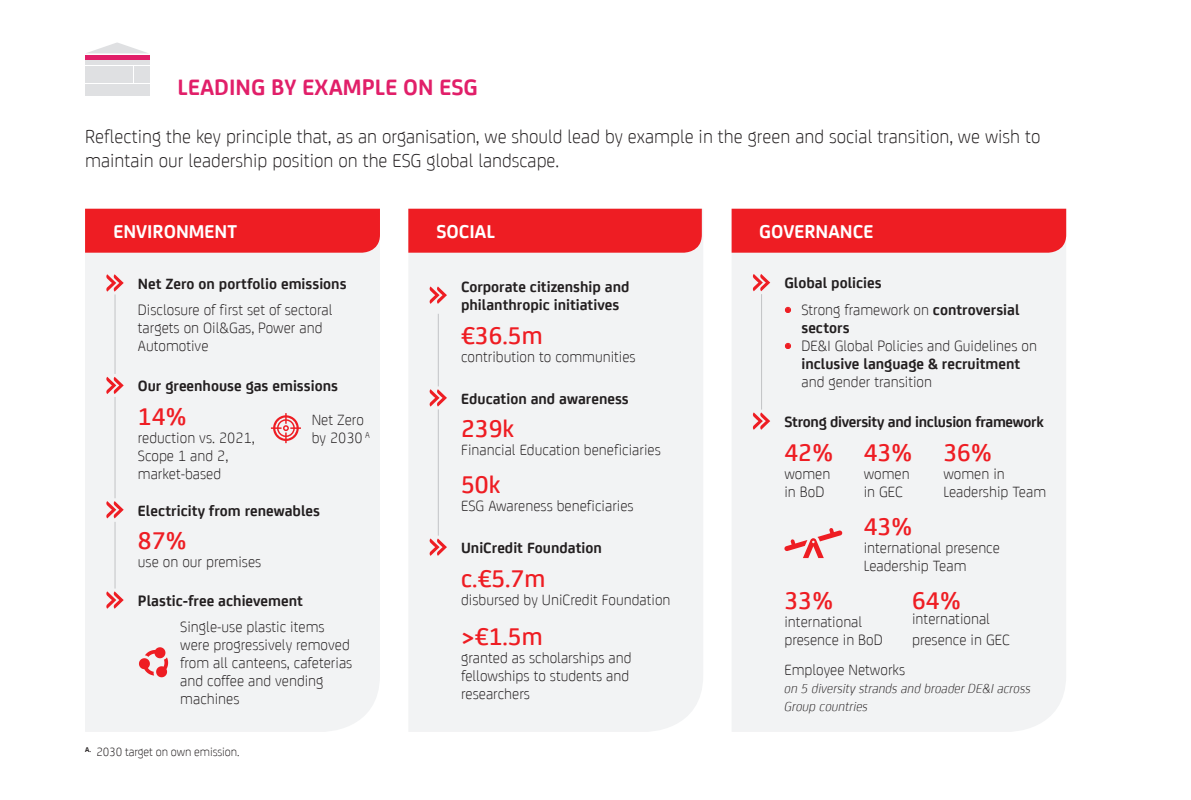
<style>
.page{position:relative;width:1191px;height:800px;background:#fff}
.page>*{position:absolute;margin:0;border:0;box-sizing:border-box;transform-origin:0 0}
.t1{font:500 26px "Uni Credit";color:#ee1d23}
.t2{font:700 24px "Uni Credit";color:#e11f69}
.t3{font:300 20px/24px "Uni Credit";color:#231f20}
.t4{font:700 20px "Uni Credit";color:#fff}
.t5{font:300 16px/18px "Uni Credit";color:#231f20}
.t6{font:700 16px/18px "Uni Credit";color:#231f20}
.t7{font:700 16px "Uni Credit";letter-spacing:-.02em;color:#231f20}
.t8{font:italic 300 14px/18px "Uni Credit";color:#231f20}
.t9{font:300 12.8px "Uni Credit";letter-spacing:-.01em;color:#231f20}
.s1{font-weight:800;font-size:18px;color:#ee1d23}
.s2{font-weight:300}
.s3{font-weight:700}
</style>
<div class="page">
<svg style="left:85px;top:84px;width:64px;height:3px"></svg>
<hr style="left:85px;top:88px;width:64px;height:3px;background:#dfe0e2">
<hr style="left:85px;top:92px;width:64px;height:3px;background:#dfe0e2">
<div style="left:85px;top:66px;width:15px;height:17px;background:#dfe0e2"></div>
<div style="left:101px;top:66px;width:16px;height:17px;background:#dfe0e2"></div>
<div style="left:118px;top:66px;width:15px;height:17px;background:#dfe0e2"></div>
<div style="left:134px;top:66px;width:15px;height:17px;background:#dfe0e2"></div>
<svg style="left:85px;top:43px;width:64px;height:22px"></svg>
<div style="left:731px;top:252px;width:335px;height:479px;background:#f2f3f4"></div>
<div style="left:731px;top:209px;width:335px;height:43px;background:#ee1d23"></div>
<div style="left:408px;top:209px;width:295px;height:522px;background:#f2f3f4"></div>
<div style="left:408px;top:209px;width:294px;height:43px;background:#ee1d23"></div>
<div style="left:85px;top:252px;width:295px;height:479px;background:#f2f3f4"></div>
<svg style="left:784px;top:306px;width:7px;height:7px"></svg>
<svg style="left:784px;top:342px;width:7px;height:7px"></svg>
<svg style="left:271px;top:413px;width:30px;height:30px"></svg>
<hr style="left:114px;top:294px;width:1px;height:80px;background:#c2c3c6">
<hr style="left:761px;top:294px;width:1px;height:115px;background:#c2c3c6">
<hr style="left:438px;top:314px;width:1px;height:72px;background:#c2c3c6">
<hr style="left:438px;top:409px;width:1px;height:126px;background:#c2c3c6">
<hr style="left:114px;top:397px;width:1px;height:101px;background:#c2c3c6">
<hr style="left:114px;top:521px;width:1px;height:67px;background:#c2c3c6">
<svg style="left:139px;top:647px;width:29px;height:30px"></svg>
<svg style="left:784px;top:527px;width:58px;height:31px"></svg>
<div style="left:85px;top:209px;width:295px;height:43px;background:#ee1d23"></div>
<svg style="left:106px;top:274px;width:18px;height:17px"></svg>
<svg style="left:429px;top:286px;width:18px;height:18px"></svg>
<svg style="left:752px;top:274px;width:18px;height:17px"></svg>
<svg style="left:752px;top:412px;width:18px;height:17px"></svg>
<svg style="left:429px;top:389px;width:18px;height:17px"></svg>
<svg style="left:429px;top:538px;width:18px;height:17px"></svg>
<svg style="left:106px;top:376px;width:18px;height:18px"></svg>
<svg style="left:106px;top:501px;width:18px;height:17px"></svg>
<svg style="left:106px;top:591px;width:18px;height:17px"></svg>
<h2 class="t2" style="left:178px;top:69px;width:302px">LEADING BY EXAMPLE ON ESG</h2>
<p class="t3" style="left:85px;top:123px;width:957px">Reflecting the key principle that, as an organisation, we should lead by example in the green and social transition, we wish to maintain our leadership position on the ESG global landscape.</p>
<p class="t4" style="left:113px;top:216px;width:125px">ENVIRONMENT</p>
<p class="t4" style="left:436px;top:216px;width:60px">SOCIAL</p>
<p class="t4" style="left:759px;top:216px;width:116px">GOVERNANCE</p>
<p class="t6" style="left:138px;top:273px;width:210px">Net Zero on portfolio emissions</p>
<p class="t6" style="left:461px;top:276px;width:170px">Corporate citizenship and</p>
<p class="t6" style="left:784px;top:273px;width:99px">Global policies</p>
<p class="t6" style="left:461px;top:294px;width:160px">philanthropic initiatives</p>
<p class="t6" style="left:801px;top:299px;width:220px;text-indent:-17px"><span class="s1">•</span> <span class="s2">Strong framework on</span> controversial sectors</p>
<p class="t5" style="left:784px;top:335px;width:254px;text-align:center"><span class="s1">•</span> DE&amp;I Global Policies and Guidelines on <span class="s3">inclusive language &amp; recruitment</span></p>
<p class="t5" style="left:801px;top:371px;width:132px">and gender transition</p>
<p class="t5" style="left:138px;top:299px;width:196px">Disclosure of first set of sectoral targets on Oil&amp;Gas, Power and<br>Automotive</p>
<h1 class="t1" style="left:461px;top:316px;width:83px">€36.5m</h1>
<p class="t5" style="left:461px;top:346px;width:176px">contribution to communities</p>
<p class="t6" style="left:138px;top:376px;width:202px">Our greenhouse gas emissions</p>
<p class="t6" style="left:461px;top:388px;width:169px">Education and awareness</p>
<h1 class="t1" style="left:138px;top:397px;width:50px">14%</h1>
<p class="t5" style="left:138px;top:428px;width:118px">reduction vs. 2021,<br>Scope 1 and 2, market-based</p>
<p class="t5" style="left:312px;top:410px;width:60px">Net Zero by 2030 <sup>A</sup></p>
<p class="t6" style="left:138px;top:500px;width:184px">Electricity from renewables</p>
<h1 class="t1" style="left:138px;top:521px;width:50px">87%</h1>
<p class="t5" style="left:138px;top:552px;width:125px">use on our premises</p>
<p class="t6" style="left:138px;top:590px;width:166px">Plastic-free achievement</p>
<p class="t5" style="left:180px;top:616px;width:174px">Single-use plastic items were progressively removed from all canteens, cafeterias and coffee and vending machines</p>
<p class="t9" style="left:85px;top:742px;width:156px"><sup>A.</sup> 2030 target on own emission.</p>
<h1 class="t1" style="left:461px;top:409px;width:54px">239k</h1>
<p class="t5" style="left:461px;top:440px;width:201px">Financial Education beneficiaries</p>
<h1 class="t1" style="left:461px;top:465px;width:41px">50k</h1>
<p class="t5" style="left:461px;top:495px;width:174px">ESG Awareness beneficiaries</p>
<p class="t6" style="left:461px;top:537px;width:142px">UniCredit Foundation</p>
<h1 class="t1" style="left:461px;top:559px;width:86px">c.€5.7m</h1>
<p class="t5" style="left:461px;top:589px;width:211px">disbursed by UniCredit Foundation</p>
<h1 class="t1" style="left:461px;top:617px;width:83px">&gt;€1.5m</h1>
<p class="t5" style="left:461px;top:647px;width:172px">granted as scholarships and fellowships to students and researchers</p>
<p class="t7" style="left:784px;top:409px;width:261px">Strong diversity and inclusion framework</p>
<h1 class="t1" style="left:784px;top:433px;width:50px">42%</h1>
<p class="t5" style="left:784px;top:463px;width:47px">women in BoD</p>
<h1 class="t1" style="left:863px;top:433px;width:50px">43%</h1>
<p class="t5" style="left:863px;top:463px;width:47px">women in GEC</p>
<h1 class="t1" style="left:943px;top:433px;width:50px">36%</h1>
<p class="t5" style="left:943px;top:463px;width:104px">women in<br>Leadership Team</p>
<h1 class="t1" style="left:863px;top:507px;width:50px">43%</h1>
<p class="t5" style="left:863px;top:537px;width:138px">international presence<br>Leadership Team</p>
<h1 class="t1" style="left:784px;top:581px;width:50px">33%</h1>
<p class="t5" style="left:784px;top:611px;width:100px">international presence in BoD</p>
<h1 class="t1" style="left:912px;top:581px;width:50px">64%</h1>
<p class="t5" style="left:912px;top:606px;width:99px;line-height:21.2px">international presence in GEC</p>
<p class="t5" style="left:784px;top:659px;width:122px">Employee Networks</p>
<p class="t8" style="left:784px;top:678px;width:248px">on 5 diversity strands and broader DE&amp;I across<br>Group countries</p>
</div>
